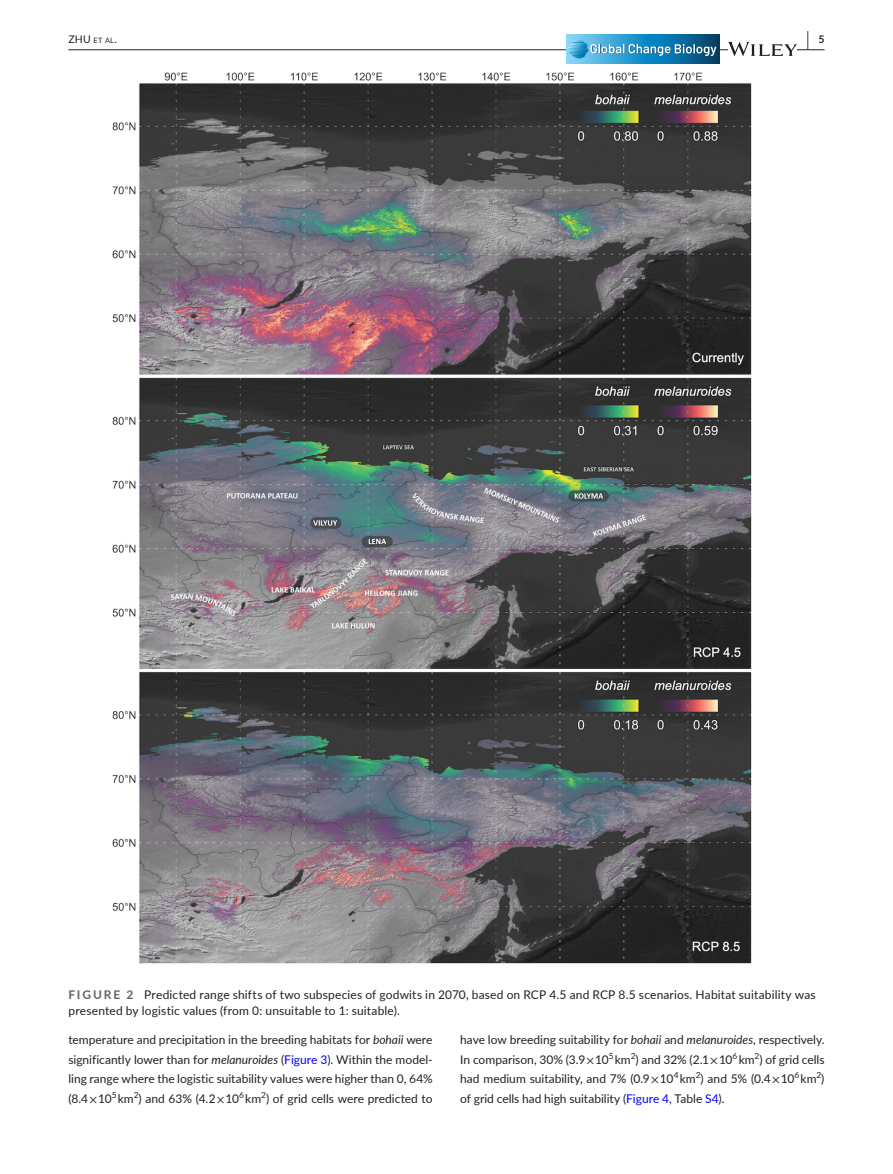
<style>
.page{position:relative;width:893px;height:1174px;background:#fff}
.page>*{position:absolute;margin:0;border:0;box-sizing:border-box;transform-origin:0 0}
.t1{font:700 19.5px "Lato";color:#231f20;scale:.43 1}
.t2{font:12px/19.5px "Lato";letter-spacing:.01em;color:#231f20;text-align:justify}
.t3{font:7.35px "Lato";color:#231f20}
.s1{font-size:10.5px}
.s2{font-weight:700;color:#636366}
.s3{font-style:italic}
.s4{color:#00f}
.s5{font-family:"STIX"}
</style>
<div class="page">
<hr style="left:68px;top:49px;width:756px;height:1px;background:#231f20">
<svg style="left:567px;top:34px;width:153px;height:30px;background:#298aba"></svg>
<svg style="left:568px;top:40px;width:149px;height:18px;background:#499ac2"></svg>
<svg style="left:728px;top:42px;width:69px;height:14px"></svg>
<img style="left:112px;top:72px;width:640px;height:892px">
<p class="t3" style="left:68px;top:35px;width:50px"><span class="s1">ZHU</span> et al<span class="s1">.</span></p>
<h1 class="t1" style="left:807px;top:25px;width:43px">| <sup>5</sup></h1>
<p class="t2" style="left:68px;top:985px;width:749px;line-height:16.5px"><span class="s2">FIGURE 2</span> Predicted range shifts of two subspecies of godwits in 2070, based on RCP 4.5 and RCP 8.5 scenarios. Habitat suitability was presented by logistic values (from 0: unsuitable to 1: suitable).</p>
<p class="t2" style="left:68px;top:1029px;width:366px">temperature and precipitation in the breeding habitats for <span class="s3">bohaii</span> were significantly lower than for <span class="s3">melanuroides</span> (<span class="s4">Figure 3</span>). Within the model&shy;ling range where the logistic suitability values were higher than 0, 64% (8.4 <span class="s5">×</span> 10<sup>5</sup> km<sup>2</sup>) and 63% (4.2 <span class="s5">×</span> 10<sup>6</sup> km<sup>2</sup>) of grid cells were predicted to</p>
<p class="t2" style="left:460px;top:1029px;width:366px">have low breeding suitability for <span class="s3">bohaii</span> and <span class="s3">melanuroides</span>, respectively.<br>In comparison, 30% (3.9 <span class="s5">×</span> 10<sup>5</sup> km<sup>2</sup>) and 32% (2.1 <span class="s5">×</span> 10<sup>6</sup> km<sup>2</sup>) of grid cells had medium suitability, and 7% (0.9 <span class="s5">×</span> 10<sup>4</sup> km<sup>2</sup>) and 5% (0.4 <span class="s5">×</span> 10<sup>6</sup> km<sup>2</sup>) of grid cells had high suitability (<span class="s4">Figure 4</span>, Table <span class="s4">S4</span>).</p>
</div>
